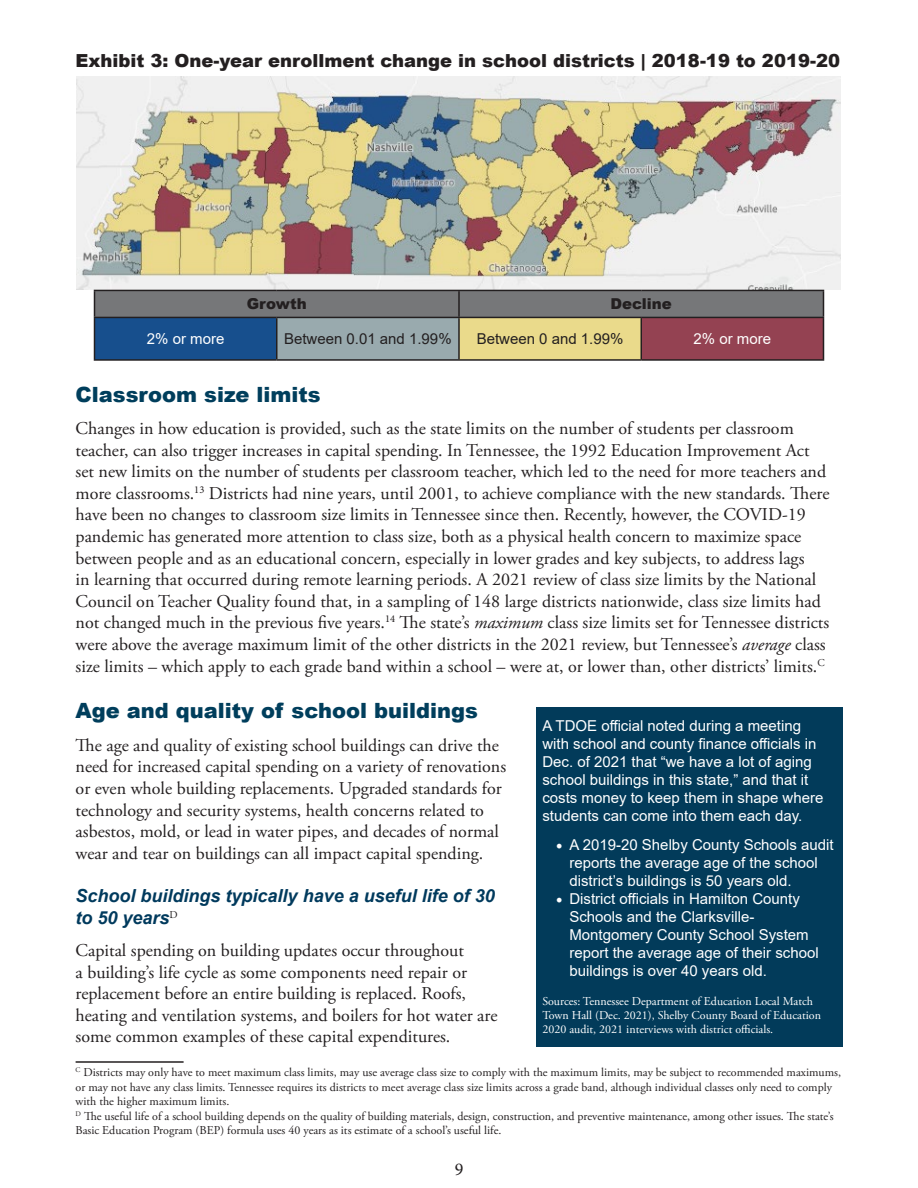
<style>
.page{position:relative;width:918px;height:1188px;background:#fff}
.page>*{position:absolute;margin:0;border:0;box-sizing:border-box;transform-origin:0 0}
.t1{font:900 21px "Arial";color:#003e5c}
.t2{font:18px/21.6px "Adobe Garamond Pro";color:#231f20}
.t3{font:900 18px "Arial";color:#231f20}
.t4{font:italic 700 18px/21.6px "Arial";color:#003a5d}
.t5{font:18px "Minion Pro";color:#231f20}
.t6{font:15px/18px "Arial";color:#fff}
.t7{font:15px "Arial";color:#231f20}
.t8{font:900 15px "Arial";color:#231f20}
.t9{font:12px/14.4px "Adobe Garamond Pro";color:#231f20}
.t10{font:12px/14.4px "Adobe Garamond Pro";color:#fff}
.s1{font-style:italic}
.s2{font-family:"Minion Pro";font-size:18px}
</style>
<div class="page">
<hr style="left:76px;top:1061px;width:108px;height:2px;background:#231f20">
<div style="left:536px;top:707px;width:306px;height:339px;background:#023b5a"></div>
<img style="left:77px;top:77px;width:764px;height:213px">
<div style="left:94px;top:317px;width:183px;height:43px;background:#174f8d"></div>
<div style="left:277px;top:317px;width:182px;height:43px;background:#99aaae"></div>
<div style="left:459px;top:317px;width:182px;height:43px;background:#eada8b"></div>
<div style="left:641px;top:317px;width:183px;height:43px;background:#944252"></div>
<svg style="left:94px;top:290px;width:730px;height:27px;background:#707173"></svg>
<hr style="left:94px;top:317px;width:183px;height:1px;background:#231f20">
<hr style="left:94px;top:318px;width:1px;height:41px;background:#231f20">
<hr style="left:277px;top:317px;width:182px;height:1px;background:#231f20">
<hr style="left:276px;top:318px;width:2px;height:41px;background:#231f20">
<hr style="left:459px;top:317px;width:182px;height:1px;background:#231f20">
<hr style="left:458px;top:318px;width:2px;height:41px;background:#231f20">
<hr style="left:641px;top:317px;width:183px;height:1px;background:#231f20">
<hr style="left:640px;top:318px;width:2px;height:41px;background:#231f20">
<hr style="left:823px;top:318px;width:1px;height:41px;background:#231f20">
<hr style="left:94px;top:359px;width:183px;height:2px;background:#231f20">
<hr style="left:277px;top:359px;width:182px;height:2px;background:#231f20">
<hr style="left:459px;top:359px;width:182px;height:2px;background:#231f20">
<hr style="left:641px;top:359px;width:183px;height:2px;background:#231f20">
<p class="t3" style="left:76px;top:47px;width:766px">Exhibit 3: One-year enrollment change in school districts | 2018-19 to 2019-20</p>
<p class="t8" style="left:247px;top:293px;width:61px">Growth</p>
<p class="t8" style="left:611px;top:293px;width:63px">Decline</p>
<p class="t6" style="left:147px;top:330px;width:79px">2% or more</p>
<p class="t7" style="left:284px;top:329px;width:169px">Between 0.01 and 1.99%</p>
<p class="t7" style="left:477px;top:329px;width:148px">Between 0 and 1.99%</p>
<p class="t6" style="left:694px;top:330px;width:79px">2% or more</p>
<p class="t1" style="left:76px;top:379px;width:247px">Classroom size limits</p>
<p class="t2" style="left:76px;top:418px;width:755px">Changes in how education is provided, such as the state limits on the number of students per classroom teacher, can also trigger increases in capital spending. In Tennessee, the 1992 Education Improvement Act set new limits on the number of students per classroom teacher, which led to the need for more teachers and more classrooms.<sup>13</sup> Districts had nine years, until 2001, to achieve compliance with the new standards. There have been no changes to classroom size limits in Tennessee since then. Recently, however, the COVID-19 pandemic has generated more attention to class size, both as a physical health concern to maximize space between people and as an educational concern, especially in lower grades and key subjects, to address lags<br>in learning that occurred during remote learning periods. A 2021 review of class size limits by the National Council on Teacher Quality found that, in a sampling of 148 large districts nationwide, class size limits had not changed much in the previous five years.<sup>14</sup> The state’s <span class="s1">maximum</span> class size limits set for Tennessee districts were above the average maximum limit of the other districts in the 2021 review, but Tennessee’s <span class="s1">average</span> class size limits – which apply to each grade band within a school – were at, or lower than, other districts’ limits.<sup>C</sup></p>
<p class="t1" style="left:76px;top:696px;width:404px">Age and quality of school buildings</p>
<p class="t2" style="left:76px;top:735px;width:432px">The age and quality of existing school buildings can drive the need for increased capital spending on a variety of renovations or even whole building replacements. Upgraded standards for technology and security systems, health concerns related to asbestos, mold, or lead in water pipes, and decades of normal wear and tear on buildings can all impact capital spending.</p>
<p class="t4" style="left:76px;top:886px;width:421px">School buildings typically have a useful life of 30 to 50 years<sup>D</sup></p>
<p class="t2" style="left:76px;top:940px;width:423px">Capital spending on building updates occur throughout<br>a building’s life cycle as some components need repair or replacement before an entire building is replaced. Roofs, heating and ventilation systems, and boilers for hot water are some common examples of these capital expenditures.</p>
<p class="t9" style="left:76px;top:1066px;width:767px"><sup>C</sup> Districts may only have to meet maximum class limits, may use average class size to comply with the maximum limits, may be subject to recommended maximums, or may not have any class limits. Tennessee requires its districts to meet average class size limits across a grade band, although individual classes only need to comply with the higher maximum limits.</p>
<p class="t9" style="left:76px;top:1109px;width:760px"><sup>D</sup> The useful life of a school building depends on the quality of building materials, design, construction, and preventive maintenance, among other issues. The state’s<br>Basic Education Program (BEP) formula uses 40 years as its estimate of a school’s useful life.</p>
<p class="t6" style="left:542px;top:717px;width:282px">A TDOE official noted during a meeting with school and county finance officials in Dec. of 2021 that “we have a lot of aging school buildings in this state,” and that it costs money to keep them in shape where students can come into them each day.</p>
<p class="t6" style="left:569px;top:835px;width:266px;text-indent:-14px"><span class="s2">•</span> A 2019-20 Shelby County Schools audit reports the average age of the school district’s buildings is 50 years old.</p>
<p class="t6" style="left:569px;top:889px;width:251px;text-indent:-14px"><span class="s2">•</span> District officials in Hamilton County Schools and the Clarksville-Montgomery County School System report the average age of their school buildings is over 40 years old.</p>
<p class="t10" style="left:542px;top:994px;width:280px">Sources: Tennessee Department of Education Local Match<br>Town Hall (Dec. 2021), Shelby County Board of Education<br>2020 audit, 2021 interviews with district officials.</p>
<p class="t5" style="left:455px;top:1157px;width:10px">9</p>
</div>
